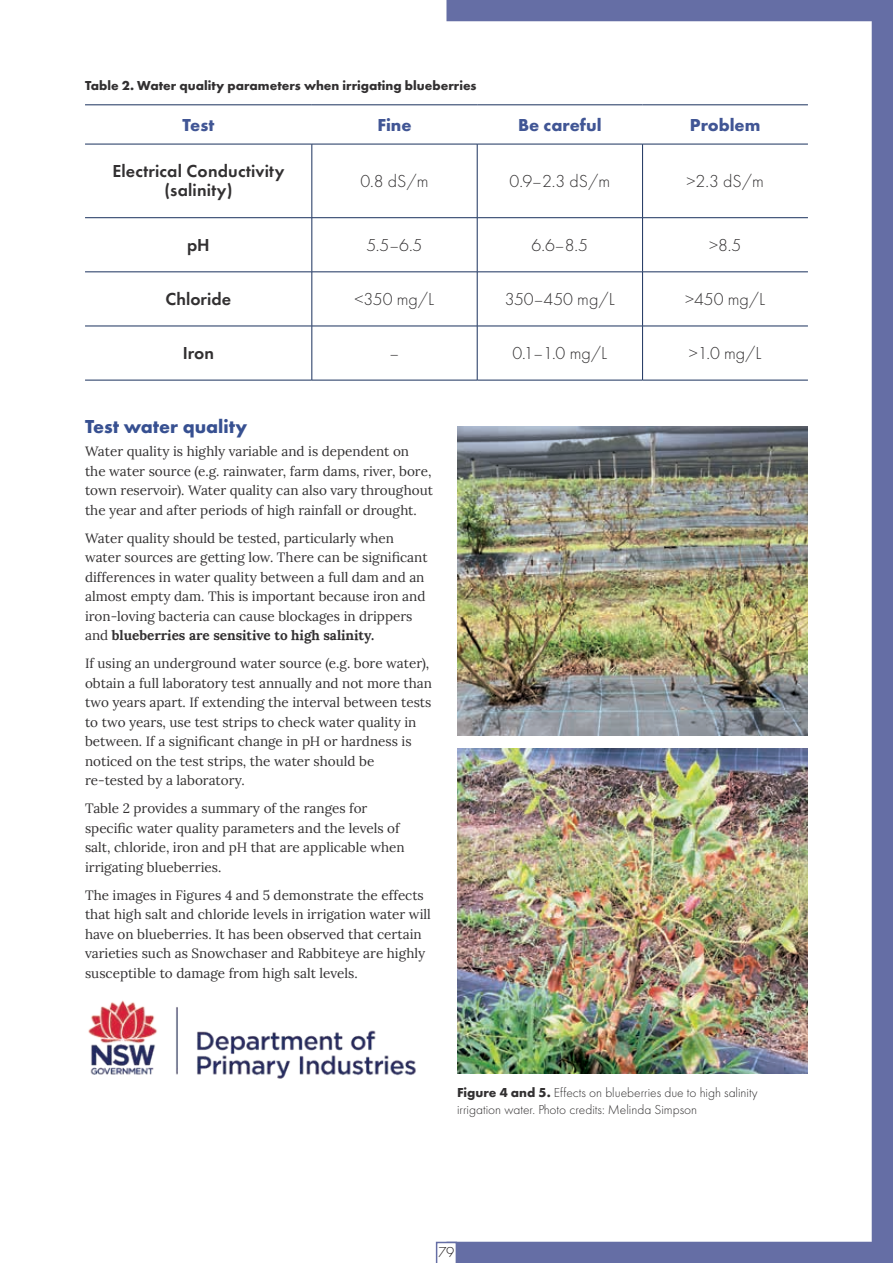
<style>
.page{position:relative;width:893px;height:1263px;background:#fff}
.page>*{position:absolute;margin:0;border:0;box-sizing:border-box;transform-origin:0 0}
.t1{font:700 19.5px "Futura PT";color:#375091}
.t2{font:300 18px "Futura PT";color:#323031}
.t3{font:600 18px/19.5px "Futura PT";letter-spacing:.01em;color:#323031;text-align:center}
.t4{font:700 18px "Futura PT";color:#415695}
.t5{font:300 15px "Futura PT";color:#231f20}
.t6{font:13.5px/19.5px "Lora";color:#323031}
.t7{font:300 13.5px/16.5px "Futura PT";color:#323031}
.t8{font:700 13.5px "Futura PT";color:#323031}
.s1{font-weight:700}
</style>
<div class="page">
<hr style="left:85px;top:105px;width:227px;height:1px;background:#1a315d">
<hr style="left:312px;top:105px;width:165px;height:1px;background:#1a315d">
<hr style="left:85px;top:144px;width:227px;height:1px;background:#1a315d">
<hr style="left:312px;top:144px;width:165px;height:1px;background:#1a315d">
<hr style="left:312px;top:144px;width:1px;height:73px;background:#1a315d">
<hr style="left:85px;top:217px;width:227px;height:1px;background:#1a315d">
<hr style="left:312px;top:217px;width:165px;height:1px;background:#1a315d">
<hr style="left:312px;top:218px;width:1px;height:54px;background:#1a315d">
<hr style="left:85px;top:272px;width:227px;height:1px;background:#1a315d">
<hr style="left:312px;top:272px;width:165px;height:1px;background:#1a315d">
<hr style="left:312px;top:272px;width:1px;height:54px;background:#1a315d">
<hr style="left:85px;top:326px;width:227px;height:1px;background:#1a315d">
<hr style="left:312px;top:326px;width:165px;height:1px;background:#1a315d">
<hr style="left:312px;top:326px;width:1px;height:54px;background:#1a315d">
<hr style="left:85px;top:380px;width:227px;height:1px;background:#1a315d">
<hr style="left:312px;top:380px;width:165px;height:1px;background:#1a315d">
<img style="left:88px;top:1000px;width:328px;height:79px">
<img style="left:446px;top:0;width:447px;height:1263px">
<svg style="left:436px;top:1242px;width:21px;height:21px"></svg>
<p class="t8" style="left:85px;top:77px;width:393px">Table 2. Water quality parameters when irrigating blueberries</p>
<h2 class="t4" style="left:183px;top:114px;width:33px">Test</h2>
<h2 class="t4" style="left:377px;top:114px;width:36px">Fine</h2>
<h2 class="t4" style="left:518px;top:114px;width:85px">Be careful</h2>
<h2 class="t4" style="left:690px;top:114px;width:72px">Problem</h2>
<h2 class="t3" style="left:112px;top:161px;width:173px">Electrical Conductivity (salinity)</h2>
<h2 class="t2" style="left:360px;top:170px;width:70px">0.8 dS/m</h2>
<h2 class="t2" style="left:509px;top:170px;width:102px">0.9–2.3 dS/m</h2>
<h2 class="t2" style="left:687px;top:170px;width:79px">&gt;2.3 dS/m</h2>
<h2 class="t3" style="left:187px;top:235px;width:24px">pH</h2>
<h2 class="t2" style="left:366px;top:234px;width:58px">5.5–6.5</h2>
<h2 class="t2" style="left:532px;top:234px;width:58px">6.6–8.5</h2>
<h2 class="t2" style="left:709px;top:234px;width:34px">&gt;8.5</h2>
<h2 class="t3" style="left:166px;top:289px;width:67px">Chloride</h2>
<h2 class="t2" style="left:355px;top:288px;width:81px">&lt;350 mg/L</h2>
<h2 class="t2" style="left:505px;top:288px;width:111px">350–450 mg/L</h2>
<h2 class="t2" style="left:685px;top:288px;width:82px">&gt;450 mg/L</h2>
<h2 class="t3" style="left:183px;top:343px;width:33px">Iron</h2>
<h2 class="t2" style="left:390px;top:343px;width:11px">–</h2>
<h2 class="t2" style="left:512px;top:343px;width:96px">0.1–1.0 mg/L</h2>
<h2 class="t2" style="left:689px;top:343px;width:74px">&gt;1.0 mg/L</h2>
<h1 class="t1" style="left:85px;top:413px;width:164px">Test water quality</h1>
<p class="t6" style="left:85px;top:441px;width:349px">Water quality is highly variable and is dependent on the water source (e.g. rainwater, farm dams, river, bore, town reservoir). Water quality can also vary throughout the year and after periods of high rainfall or drought.</p>
<p class="t6" style="left:85px;top:527px;width:344px">Water quality should be tested, particularly when water sources are getting low. There can be significant differences in water quality between a full dam and an almost empty dam. This is important because iron and iron-loving bacteria can cause blockages in drippers and <span class="s1">blueberries are sensitive to high salinity.</span></p>
<p class="t6" style="left:85px;top:653px;width:349px">If using an underground water source (e.g. bore water), obtain a full laboratory test annually and not more than two years apart. If extending the interval between tests to two years, use test strips to check water quality in between. If a significant change in pH or hardness is noticed on the test strips, the water should be re-tested by a laboratory.</p>
<p class="t6" style="left:85px;top:798px;width:321px">Table 2 provides a summary of the ranges for specific water quality parameters and the levels of salt, chloride, iron and pH that are applicable when irrigating blueberries.</p>
<p class="t6" style="left:85px;top:884px;width:347px">The images in Figures 4 and 5 demonstrate the effects that high salt and chloride levels in irrigation water will have on blueberries. It has been observed that certain varieties such as Snowchaser and Rabbiteye are highly susceptible to damage from high salt levels.</p>
<p class="t7" style="left:457px;top:1084px;width:302px"><span class="s1">Figure 4 and 5.</span> Effects on blueberries due to high salinity irrigation water. Photo credits: Melinda Simpson</p>
<p class="t5" style="left:438px;top:1243px;width:18px">79</p>
</div>
